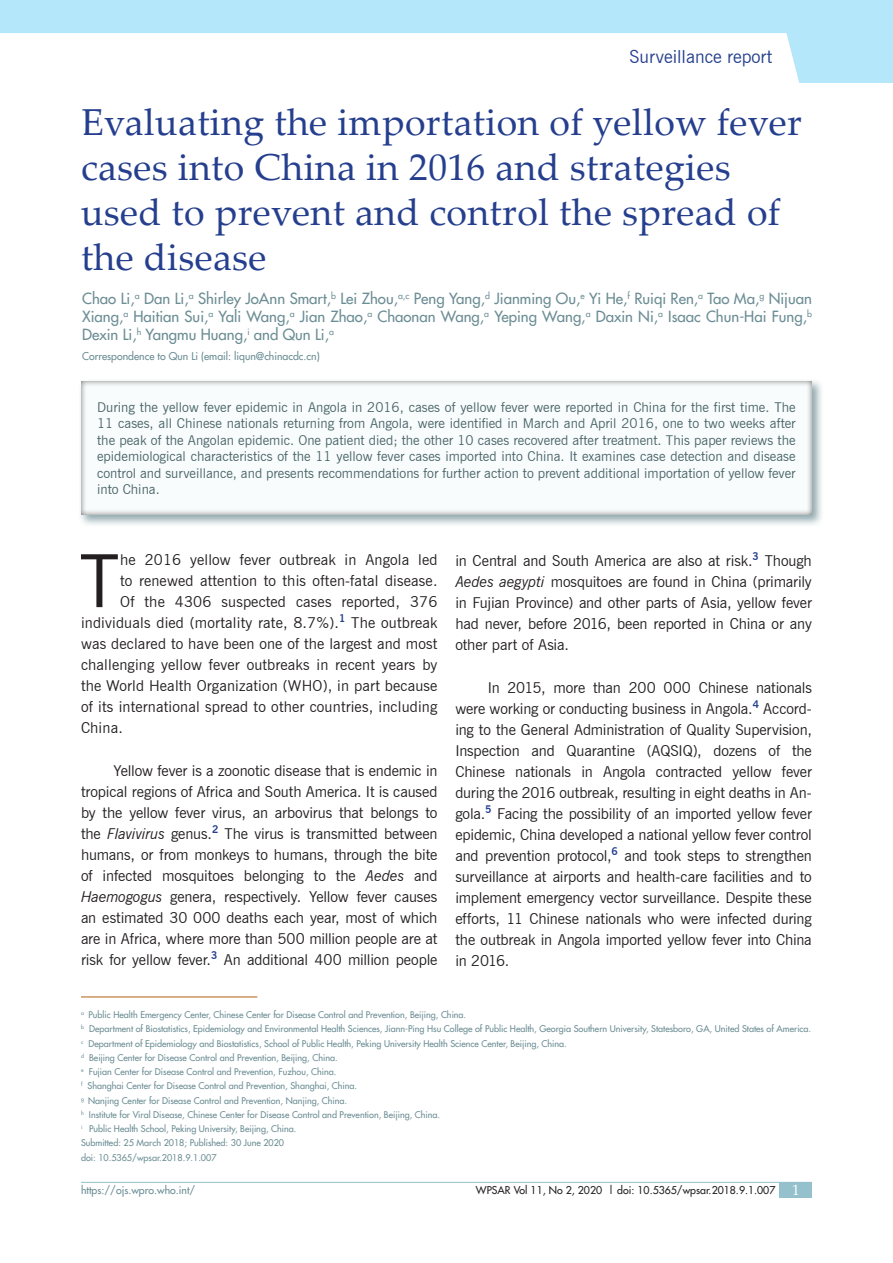
<style>
.page{position:relative;width:893px;height:1263px;background:#fff}
.page>*{position:absolute;margin:0;border:0;box-sizing:border-box;transform-origin:0 0}
.Drop_cap_body_text{font:73.05px "News Gothic BT";color:#231f20}
.t1{font:37.5px/45px "Palatino Linotype";letter-spacing:.01em;color:#253f8e}
.Running_Header__righ{font:18px "News Gothic BT";color:#253f8e}
.Body_Text{font:15px/21px "News Gothic BT";letter-spacing:-.01em;color:#231f20;text-align:justify}
.Drop_cap_body_text-2{font:15px "News Gothic BT";letter-spacing:.01em;color:#231f20}
.Author_name{font:15px/18px "Futura LT";color:#6b8d94;text-align:justify}
.t2{font:15px "Palatino";color:#fff}
.t3{font:13.5px/16.5px "News Gothic BT";color:#4a656a;text-align:justify}
.Correspondence{font:10.5px "Futura LT";color:#6b8d94}
.t4{font:10.5px "Futura LT";color:#231f20}
.Affiliation{font:9px "Futura LT";color:#6b8d94}
.s1{font-style:italic}
</style>
<div class="page">
<hr style="left:81px;top:1182px;width:731px;height:1px;background:#94c1cc">
<div style="left:780px;top:1182px;width:32px;height:15px;background:#94c1cc"></div>
<div style="left:0;top:0;width:893px;height:82px;background:#b5e7fa"></div>
<div style="left:0;top:33px;width:800px;height:50px;background:#fff"></div>
<hr style="left:81px;top:996px;width:176px;height:1px;background:#b56011">
<div style="left:78px;top:378px;width:746px;height:149px;background:#6b8d94;opacity:.75"></div>
<div style="left:80px;top:380px;width:734px;height:136px;background:#231f20;opacity:.75"></div>
<p class="Running_Header__righ" style="left:629px;top:46px;width:144px">Surveillance report</p>
<p class="t1" style="left:81px;top:99px;width:722px">Evaluating the importation of yellow fever cases into China in 2016 and strategies used to prevent and control the spread of the disease</p>
<p class="Author_name" style="left:82px;top:289px;width:731px">Chao Li,<sup>a</sup> Dan Li,<sup>a</sup> Shirley JoAnn Smart,<sup>b</sup> Lei Zhou,<sup>a,c</sup> Peng Yang,<sup>d</sup> Jianming Ou,<sup>e</sup> Yi He,<sup>f</sup> Ruiqi Ren,<sup>a</sup> Tao Ma,<sup>g</sup> Nijuan Xiang,<sup>a</sup> Haitian Sui,<sup>a</sup> Yali Wang,<sup>a</sup> Jian Zhao,<sup>a</sup> Chaonan Wang,<sup>a</sup> Yeping Wang,<sup>a</sup> Daxin Ni,<sup>a</sup> Isaac Chun-Hai Fung,<sup>b </sup>Dexin Li,<sup>h</sup> Yangmu Huang,<sup>i</sup> and Qun Li,<sup>a</sup></p>
<p class="Correspondence" style="left:82px;top:349px;width:239px">Correspondence to Qun Li (email: liqun@chinacdc.cn)</p>
<p class="t3" style="left:97px;top:399px;width:700px">During the yellow fever epidemic in Angola in 2016, cases of yellow fever were reported in China for the first time. The 11 cases, all Chinese nationals returning from Angola, were identified in March and April 2016, one to two weeks after the peak of the Angolan epidemic. One patient died; the other 10 cases recovered after treatment. This paper reviews the epidemiological characteristics of the 11 yellow fever cases imported into China. It examines case detection and disease control and surveillance, and presents recommendations for further action to prevent additional importation of yellow fever into China.</p>
<p class="Drop_cap_body_text" style="left:79px;top:537px;width:42px">T</p>
<p class="Drop_cap_body_text-2" style="left:120px;top:551px;width:319px">he 2016 yellow fever outbreak in Angola led</p>
<p class="Drop_cap_body_text-2" style="left:120px;top:572px;width:319px">to renewed attention to this often-fatal disease.</p>
<p class="Drop_cap_body_text-2" style="left:120px;top:593px;width:319px">Of the 4306 suspected cases reported, 376</p>
<p class="Drop_cap_body_text-2" style="left:81px;top:614px;width:358px">individuals died (mortality rate, 8.7%).<sup>1</sup> The outbreak</p>
<p class="Drop_cap_body_text-2" style="left:81px;top:635px;width:358px">was declared to have been one of the largest and most</p>
<p class="Drop_cap_body_text-2" style="left:81px;top:656px;width:358px">challenging yellow fever outbreaks in recent years by</p>
<p class="Drop_cap_body_text-2" style="left:81px;top:677px;width:358px">the World Health Organization (WHO), in part because</p>
<p class="Drop_cap_body_text-2" style="left:81px;top:698px;width:358px">of its international spread to other countries, including</p>
<p class="Drop_cap_body_text-2" style="left:81px;top:719px;width:43px">China.</p>
<p class="Body_Text" style="left:81px;top:760px;width:358px;text-indent:32px">Yellow fever is a zoonotic disease that is endemic in tropical regions of Africa and South America. It is caused by the yellow fever virus, an arbovirus that belongs to the <span class="s1">Flavivirus</span> genus.<sup>2</sup> The virus is transmitted between humans, or from monkeys to humans, through the bite of infected mosquitoes belonging to the <span class="s1">Aedes</span> and <span class="s1">Haemogogus</span> genera, respectively. Yellow fever causes an estimated 30 000 deaths each year, most of which are in Africa, where more than 500 million people are at risk for yellow fever.<sup>3</sup> An additional 400 million people</p>
<p class="Body_Text" style="left:455px;top:550px;width:358px">in Central and South America are also at risk.<sup>3</sup> Though <span class="s1">Aedes aegypti</span> mosquitoes are found in China (primarily in Fujian Province) and other parts of Asia, yellow fever had never, before 2016, been reported in China or any other part of Asia.</p>
<p class="Body_Text" style="left:455px;top:677px;width:358px;text-indent:32px">In 2015, more than 200 000 Chinese nationals were working or conducting business in Angola.<sup>4</sup> Accord&shy;ing to the General Administration of Quality Supervision, Inspection and Quarantine (AQSIQ), dozens of the Chinese nationals in Angola contracted yellow fever during the 2016 outbreak, resulting in eight deaths in An&shy;gola.<sup>5</sup> Facing the possibility of an imported yellow fever epidemic, China developed a national yellow fever control and prevention protocol,<sup>6</sup> and took steps to strengthen surveillance at airports and health-care facilities and to implement emergency vector surveillance. Despite these efforts, 11 Chinese nationals who were infected during the outbreak in Angola imported yellow fever into China in 2016.</p>
<p class="Affiliation" style="left:81px;top:1009px;width:387px"><sup>a</sup> Public Health Emergency Center, Chinese Center for Disease Control and Prevention, Beijing, China.</p>
<p class="Affiliation" style="left:81px;top:1023px;width:732px"><sup>b</sup> Department of Biostatistics, Epidemiology and Environmental Health Sciences, Jiann-Ping Hsu College of Public Health, Georgia Southern University, Statesboro, GA, United States of America.</p>
<p class="Affiliation" style="left:81px;top:1037px;width:487px"><sup>c</sup> Department of Epidemiology and Biostatistics, School of Public Health, Peking University Health Science Center, Beijing, China.</p>
<p class="Affiliation" style="left:81px;top:1052px;width:258px"><sup>d</sup> Beijing Center for Disease Control and Prevention, Beijing, China.</p>
<p class="Affiliation" style="left:81px;top:1066px;width:257px"><sup>e</sup> Fujian Center for Disease Control and Prevention, Fuzhou, China.</p>
<p class="Affiliation" style="left:81px;top:1080px;width:278px"><sup>f</sup> Shanghai Center for Disease Control and Prevention, Shanghai, China.</p>
<p class="Affiliation" style="left:81px;top:1094px;width:268px"><sup>g</sup> Nanjing Center for Disease Control and Prevention, Nanjing, China.</p>
<p class="Affiliation" style="left:81px;top:1109px;width:361px"><sup>h</sup> Institute for Viral Disease, Chinese Center for Disease Control and Prevention, Beijing, China.</p>
<p class="Affiliation" style="left:81px;top:1123px;width:217px"><sup>i</sup> Public Health School, Peking University, Beijing, China.</p>
<p class="Affiliation" style="left:81px;top:1137px;width:205px">Submitted: 25 March 2018; Published: 30 June 2020</p>
<p class="Affiliation" style="left:81px;top:1151px;width:137px">doi: 10.5365/wpsar.2018.9.1.007</p>
<p class="Correspondence" style="left:81px;top:1183px;width:116px">https://ojs.wpro.who.int/</p>
<p class="t4" style="left:476px;top:1184px;width:301px">WPSAR Vol 11, No 2, 2020 | doi: 10.5365/wpsar.2018.9.1.007</p>
<p class="t2" style="left:792px;top:1178px;width:9px">1</p>
</div>
